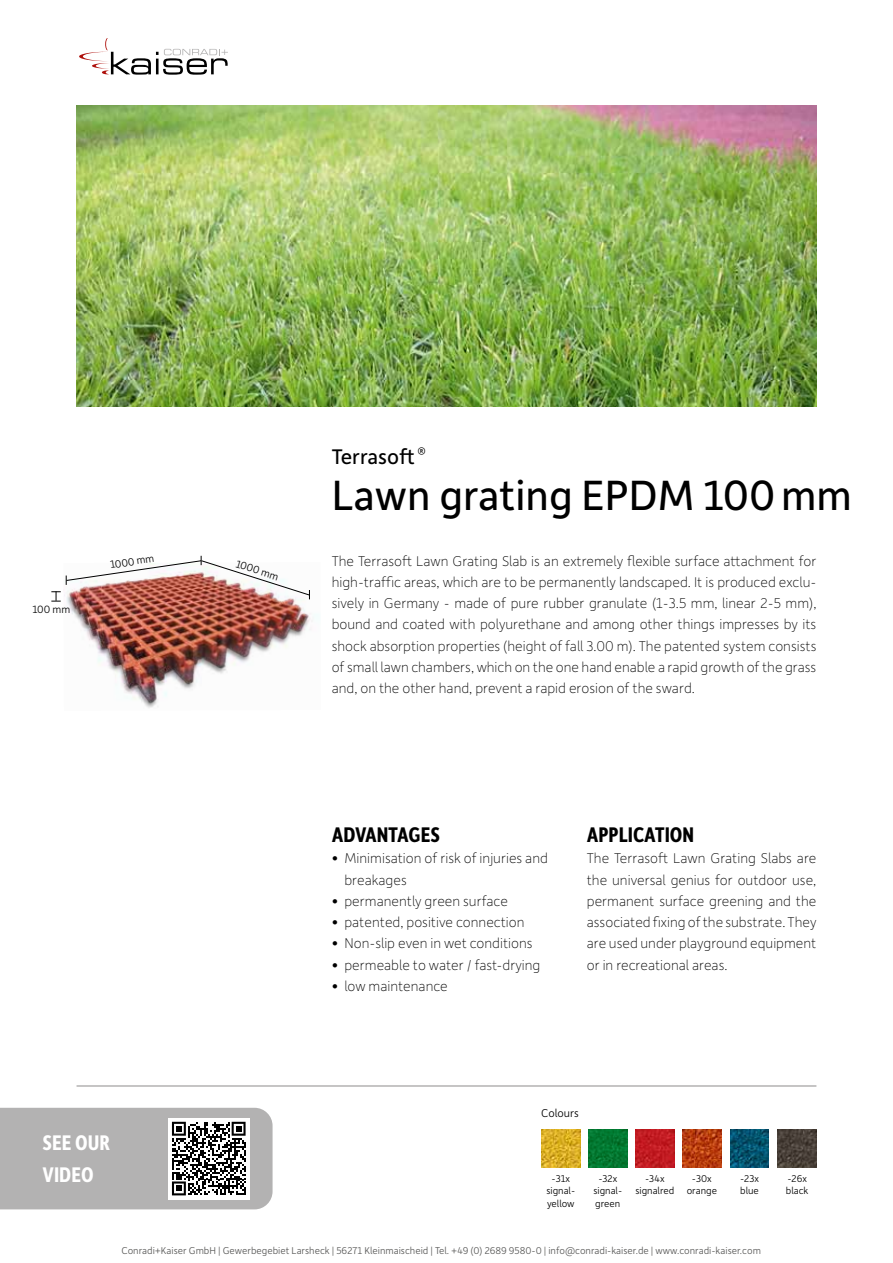
<style>
.page{position:relative;width:893px;height:1263px;background:#fff}
.page>*{position:absolute;margin:0;border:0;box-sizing:border-box;transform-origin:0 0}
.t1{font:45px "Depot New";color:#000}
.t2{font:700 22.5px "Depot New Condensed";color:#000}
.t3{font:700 22.5px/32px "Depot New Condensed";color:#fff}
.t4{font:22.5px "Depot New";color:#000}
.t5{font:100 15px/21.3px "Depot New";color:#000;text-align:justify}
.t6{font:300 12px "Depot New";color:#000}
.t7{font:300 11.25px "Depot New";color:#000}
.t8{font:300 10.5px "Depot New";color:#575756}
.t9{font:300 10.5px/12.6px "Depot New";color:#000;text-align:center}
</style>
<div class="page">
<img style="left:778px;top:1129px;width:38px;height:38px">
<img style="left:683px;top:1129px;width:38px;height:38px">
<img style="left:730px;top:1129px;width:39px;height:38px">
<img style="left:541px;top:1129px;width:39px;height:38px">
<img style="left:589px;top:1129px;width:38px;height:38px">
<img style="left:636px;top:1129px;width:38px;height:38px">
<img style="left:77px;top:106px;width:739px;height:300px">
<img style="left:67px;top:602px;width:251px;height:106px">
<svg style="left:51px;top:556px;width:259px;height:46px"></svg>
<svg style="left:0;top:1108px;width:273px;height:101px"></svg>
<svg style="left:79px;top:38px;width:149px;height:37px"></svg>
<hr style="left:77px;top:1085px;width:739px;height:2px;background:#b3b2b2">
<p class="t7" style="left:32px;top:602px;width:39px">100 mm</p>
<p class="t7" style="left:109px;top:558px;width:46px;rotate:-9deg">1000 mm</p>
<p class="t7" style="left:238px;top:556px;width:46px;rotate:17deg">1000 mm</p>
<h2 class="t3" style="left:43px;top:1126px;width:69px">SEE OUR<br>VIDEO</h2>
<h2 class="t4" style="left:332px;top:441px;width:96px">Terrasoft <sup>®</sup></h2>
<h1 class="t1" style="left:332px;top:466px;width:522px">Lawn grating EPDM 100mm</h1>
<p class="t5" style="left:332px;top:549px;width:486px">The Terrasoft Lawn Grating Slab is an extremely flexible surface attachment for high-traffic areas, which are to be permanently landscaped. It is produced exclu&shy;sively in Germany - made of pure rubber granulate (1-3.5 mm, linear 2-5 mm), bound and coated with polyurethane and among other things impresses by its shock absorption properties (height of fall 3.00 m). The patented system consists of small lawn chambers, which on the one hand enable a rapid growth of the grass and, on the other hand, prevent a rapid erosion of the sward.</p>
<h2 class="t2" style="left:332px;top:820px;width:110px">ADVANTAGES</h2>
<p class="t5" style="left:344px;top:847px;width:205px;text-indent:-13px">• Minimisation of risk of injuries and breakages</p>
<p class="t5" style="left:332px;top:889px;width:178px">• permanently green surface</p>
<p class="t5" style="left:332px;top:911px;width:194px">• patented, positive connection</p>
<p class="t5" style="left:332px;top:932px;width:202px">• Non-slip even in wet conditions</p>
<p class="t5" style="left:332px;top:953px;width:210px">• permeable to water / fast-drying</p>
<p class="t5" style="left:332px;top:974px;width:118px">• low maintenance</p>
<h2 class="t2" style="left:587px;top:820px;width:109px">APPLICATION</h2>
<p class="t5" style="left:587px;top:847px;width:231px">The Terrasoft Lawn Grating Slabs are the universal genius for outdoor use, permanent surface greening and the associated fixing of the substrate. They are used under playground equipment or in recreational areas.</p>
<p class="t6" style="left:541px;top:1105px;width:39px">Colours</p>
<p class="t9" style="left:546px;top:1171px;width:30px">-31x signal&shy;yellow</p>
<p class="t9" style="left:593px;top:1171px;width:30px">-32x signal&shy;green</p>
<p class="t9" style="left:635px;top:1171px;width:41px">-34x signalred</p>
<p class="t9" style="left:687px;top:1171px;width:32px">-30x orange</p>
<p class="t9" style="left:740px;top:1171px;width:20px;text-align:left">-23x blue</p>
<p class="t9" style="left:786px;top:1171px;width:24px;text-align:left">-26x black</p>
<p class="t8" style="left:121px;top:1244px;width:641px">Conradi+Kaiser GmbH | Gewerbegebiet Larsheck | 56271 Kleinmaischeid | Tel. +49 (0) 2689 9580-0 | info@conradi-kaiser.de | www.conradi-kaiser.com</p>
</div>
